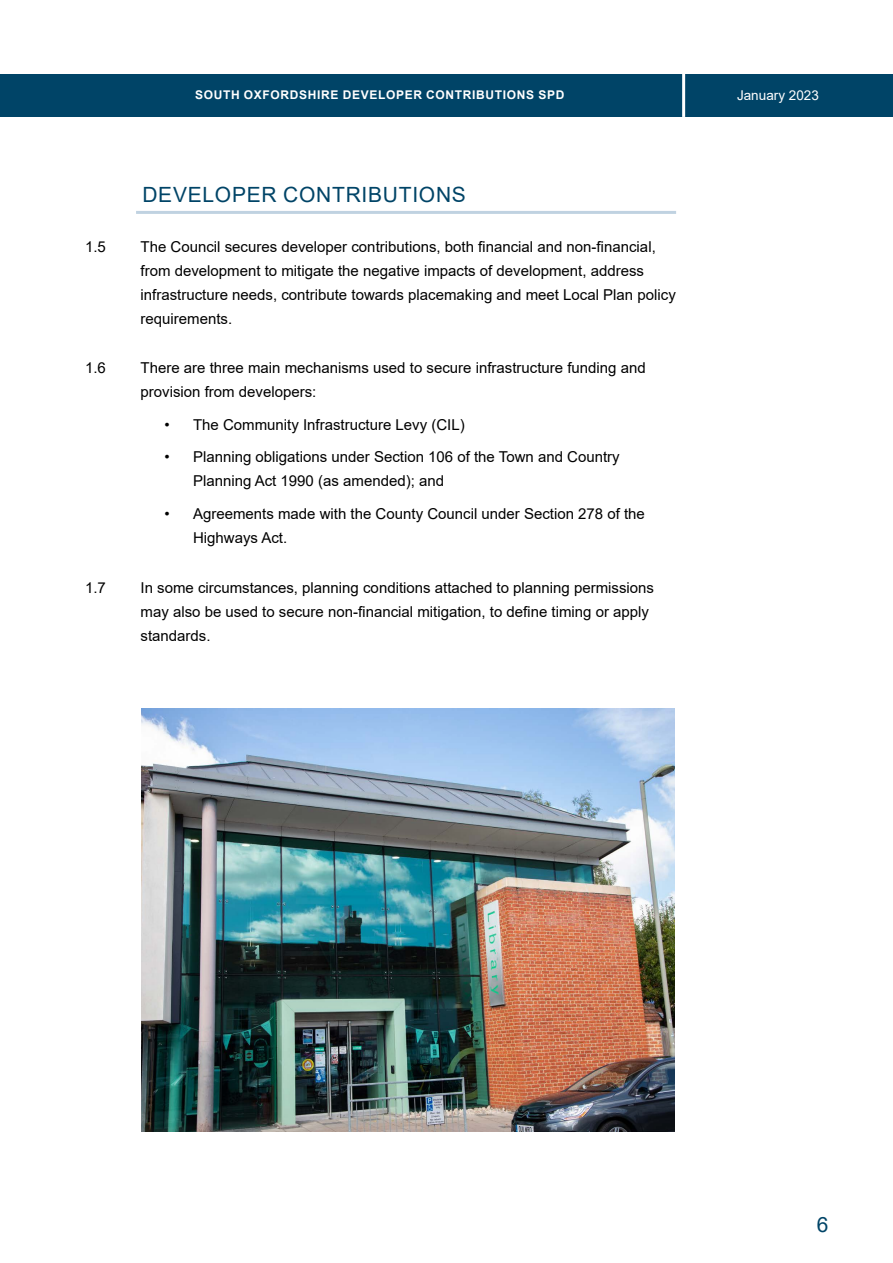
<style>
.page{position:relative;width:893px;height:1263px;background:#fff}
.page>*{position:absolute;margin:0;border:0;box-sizing:border-box;transform-origin:0 0}
.t1{font:21px "Arial";letter-spacing:.035em;color:#004467}
.t2{font:15px/24px "Arial";color:#000}
.t3{font:13.5px "Arial";color:#fff}
.t4{font:700 12px "Arial";letter-spacing:.055em;color:#fff}
</style>
<div class="page">
<div style="left:0;top:75px;width:893px;height:42px;background:#004467"></div>
<hr style="left:682px;top:64px;width:3px;height:53px;background:#fff">
<hr style="left:136px;top:211px;width:540px;height:3px;background:#c0d2e1">
<img style="left:142px;top:708px;width:532px;height:423px">
<p class="t4" style="left:195px;top:86px;width:371px">SOUTH OXFORDSHIRE DEVELOPER CONTRIBUTIONS SPD</p>
<p class="t1" style="left:142px;top:181px;width:325px">DEVELOPER CONTRIBUTIONS</p>
<p class="t2" style="left:85px;top:235px;width:22px">1.5</p>
<p class="t2" style="left:141px;top:235px;width:537px">The Council secures developer contributions, both financial and non-financial, from development to mitigate the negative impacts of development, address infrastructure needs, contribute towards placemaking and meet Local Plan policy requirements.</p>
<p class="t2" style="left:85px;top:356px;width:22px">1.6</p>
<p class="t2" style="left:141px;top:356px;width:507px">There are three main mechanisms used to secure infrastructure funding and provision from developers:</p>
<p class="t2" style="left:165px;top:413px;width:302px">• The Community Infrastructure Levy (CIL)</p>
<p class="t2" style="left:193px;top:445px;width:428px;text-indent:-28px">• Planning obligations under Section 106 of the Town and Country<br>Planning Act 1990 (as amended); and</p>
<p class="t2" style="left:193px;top:502px;width:453px;text-indent:-28px">• Agreements made with the County Council under Section 278 of the<br>Highways Act.</p>
<p class="t2" style="left:85px;top:575px;width:22px">1.7</p>
<p class="t2" style="left:141px;top:575px;width:515px">In some circumstances, planning conditions attached to planning permissions may also be used to secure non-financial mitigation, to define timing or apply standards.</p>
<p class="t3" style="left:737px;top:86px;width:83px">January 2023</p>
<h1 class="t1" style="left:817px;top:1210px;width:13px">6</h1>
</div>
